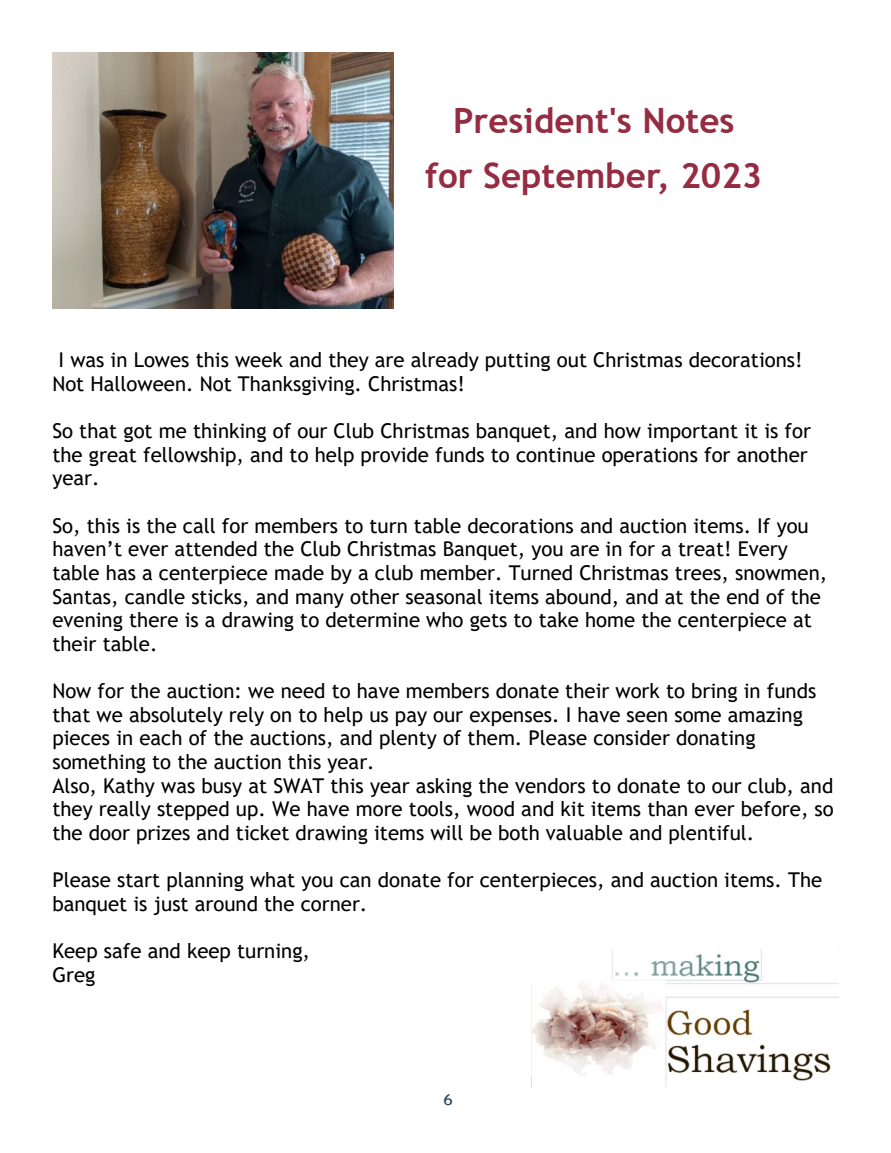
<style>
.page{position:relative;width:891px;height:1153px;background:#fff}
.page>*{position:absolute;margin:0;border:0;box-sizing:border-box;transform-origin:0 0}
.t1{font:700 34.95px/55.1px "Trebuchet MS";color:#952c42;text-align:center}
.t2{font:20.4px/23.7px "Trebuchet MS";color:#000}
.t3{font:14.85px "Trebuchet MS";color:#2e4556;scale:1.21 1}
</style>
<div class="page">
<img style="left:52px;top:52px;width:341px;height:256px">
<img style="left:531px;top:949px;width:307px;height:139px">
<h1 class="t1" style="left:425px;top:96px;width:339px">President's Notes for September, 2023</h1>
<p class="t2" style="left:52px;top:350px;width:751px;text-indent:6px">I was in Lowes this week and they are already putting out Christmas decorations!<br>Not Halloween. Not Thanksgiving. Christmas!</p>
<p class="t2" style="left:52px;top:421px;width:760px">So that got me thinking of our Club Christmas banquet, and how important it is for the great fellowship, and to help provide funds to continue operations for another year.</p>
<p class="t2" style="left:52px;top:515px;width:776px">So, this is the call for members to turn table decorations and auction items. If you haven’t ever attended the Club Christmas Banquet, you are in for a treat! Every table has a centerpiece made by a club member. Turned Christmas trees, snowmen, Santas, candle sticks, and many other seasonal items abound, and at the end of the evening there is a drawing to determine who gets to take home the centerpiece at their table.</p>
<p class="t2" style="left:52px;top:680px;width:782px">Now for the auction: we need to have members donate their work to bring in funds that we absolutely rely on to help us pay our expenses. I have seen some amazing pieces in each of the auctions, and plenty of them. Please consider donating something to the auction this year.<br>Also, Kathy was busy at SWAT this year asking the vendors to donate to our club, and they really stepped up. We have more tools, wood and kit items than ever before, so the door prizes and ticket drawing items will be both valuable and plentiful.</p>
<p class="t2" style="left:52px;top:870px;width:771px">Please start planning what you can donate for centerpieces, and auction items. The banquet is just around the corner.</p>
<p class="t2" style="left:52px;top:940px;width:259px">Keep safe and keep turning,<br>Greg</p>
<p class="t3" style="left:443px;top:1093px;width:9px">6</p>
</div>
